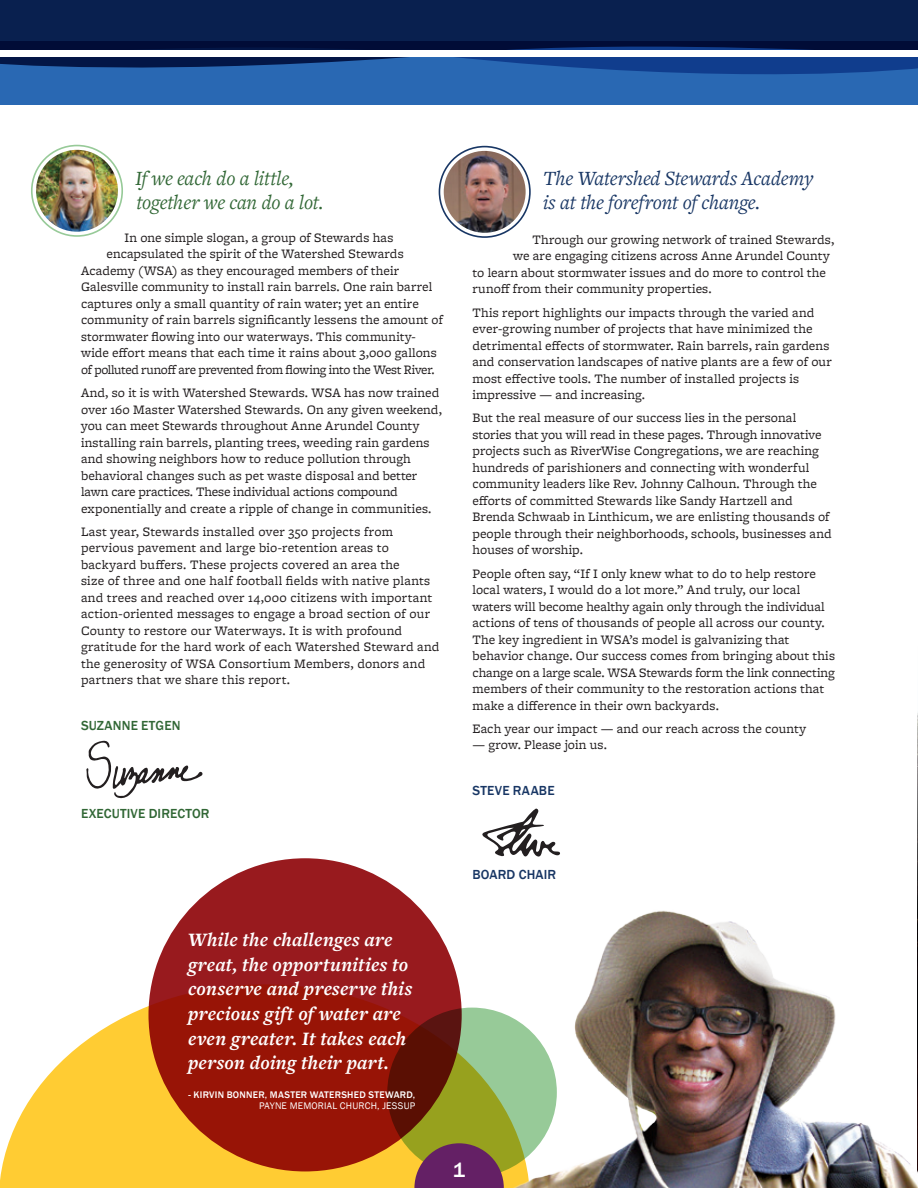
<style>
.page{position:relative;width:918px;height:1188px;background:#fff}
.page>*{position:absolute;margin:0;border:0;box-sizing:border-box;transform-origin:0 0}
.t1{font:italic 21px/24px "Freight Text Pro";letter-spacing:-.015em;color:#183664}
.t2{font:italic 21px/24px "Freight Text Pro";letter-spacing:-.015em;color:#316735}
.Intro_text{font:500 21px "Franklin Gothic";color:#fff}
.t3{font:italic 700 19.65px/24.6px "Freight Text Pro";letter-spacing:.015em;color:#fff}
.IMPACT_B1{font:13.5px/16.5px "Freight Micro Pro";letter-spacing:.01em;color:#231f20}
.IMPACT_B1-2{font:13.5px "Freight Micro Pro";letter-spacing:-.025em;color:#231f20}
.t4{font:500 13.5px "Franklin Gothic";letter-spacing:.01em;color:#316735}
.t5{font:500 13.5px "Franklin Gothic";letter-spacing:.015em;color:#183664}
.t6{font:500 9.9px/11.9px "Franklin Gothic";letter-spacing:.025em;color:#fff;text-align:right}
.s1{font-weight:400}
</style>
<div class="page">
<img style="left:917px;top:713px;width:1px;height:191px">
<svg style="left:0;top:986px;width:471px;height:202px;fill:#fc3"></svg>
<div style="left:148px;top:858px;width:314px;height:313px;background:linear-gradient(to bottom,#991d25,#981200);border-radius:50%"></div>
<svg style="left:387px;top:1008px;width:170px;height:169px;background:#724c16"></svg>
<div style="left:0;top:41px;width:918px;height:63px;background:#2968b3"></div>
<svg style="left:604px;top:69px;width:304px;height:6px;fill:#103d8d"></svg>
<svg style="left:0;top:0;width:918px;height:69px;background:#0a2356"></svg>
<svg style="left:414px;top:1143px;width:57px;height:45px;background:#723958"></svg>
<img style="left:36px;top:150px;width:82px;height:82px;border-radius:41px">
<div style="left:31px;top:145px;width:92px;height:92px;border:2px solid #97ca98;border-radius:50%"></div>
<img style="left:444px;top:151px;width:82px;height:82px;border-radius:41px">
<div style="left:439px;top:146px;width:92px;height:92px;border:2px solid #183664;border-radius:50%"></div>
<img style="left:471px;top:904px;width:447px;height:284px">
<svg style="left:482px;top:809px;width:78px;height:48px"></svg>
<div style="left:0;top:50px;width:918px;height:7px;background:#fff"></div>
<svg style="left:86px;top:741px;width:116px;height:57px"></svg>
<p class="t2" style="left:135px;top:166px;width:190px">If we each do a little, together we can do a lot.</p>
<p class="IMPACT_B1" style="left:124px;top:229px;width:270px">In one simple slogan, a group of Stewards has</p>
<p class="IMPACT_B1" style="left:106px;top:245px;width:299px">encapsulated the spirit of the Watershed Stewards</p>
<p class="IMPACT_B1" style="left:81px;top:262px;width:320px">Academy (WSA) as they encouraged members of their</p>
<p class="IMPACT_B1" style="left:81px;top:278px;width:353px">Galesville community to install rain barrels. One rain barrel</p>
<p class="IMPACT_B1" style="left:81px;top:295px;width:339px">captures only a small quantity of rain water; yet an entire</p>
<p class="IMPACT_B1" style="left:81px;top:311px;width:363px">community of rain barrels significantly lessens the amount of</p>
<p class="IMPACT_B1" style="left:81px;top:328px;width:336px">stormwater flowing into our waterways. This community-</p>
<p class="IMPACT_B1" style="left:81px;top:344px;width:357px">wide effort means that each time it rains about 3,000 gallons</p>
<p class="IMPACT_B1-2" style="left:81px;top:360px;width:355px">of polluted runoff are prevented from flowing into the West River.</p>
<p class="IMPACT_B1" style="left:81px;top:384px;width:363px">And, so it is with Watershed Stewards. WSA has now trained over 160 Master Watershed Stewards. On any given weekend, you can meet Stewards throughout Anne Arundel County installing rain barrels, planting trees, weeding rain gardens and showing neighbors how to reduce pollution through behavioral changes such as pet waste disposal and better lawn care practices. These individual actions compound exponentially and create a ripple of change in communities.</p>
<p class="IMPACT_B1" style="left:81px;top:523px;width:360px">Last year, Stewards installed over 350 projects from pervious pavement and large bio-retention areas to backyard buffers. These projects covered an area the<br>size of three and one half football fields with native plants and trees and reached over 14,000 citizens with important action-oriented messages to engage a broad section of our County to restore our Waterways. It is with profound gratitude for the hard work of each Watershed Steward and the generosity of WSA Consortium Members, donors and partners that we share this report.</p>
<p class="t4" style="left:81px;top:717px;width:101px">SUZANNE ETGEN</p>
<p class="t4" style="left:81px;top:805px;width:130px">EXECUTIVE DIRECTOR</p>
<p class="t1" style="left:543px;top:166px;width:272px">The Watershed Stewards Academy is at the forefront of change.</p>
<p class="IMPACT_B1" style="left:532px;top:231px;width:303px">Through our growing network of trained Stewards,</p>
<p class="IMPACT_B1" style="left:513px;top:247px;width:318px">we are engaging citizens across Anne Arundel County</p>
<p class="IMPACT_B1" style="left:472px;top:264px;width:355px">to learn about stormwater issues and do more to control the</p>
<p class="IMPACT_B1" style="left:472px;top:280px;width:241px">runoff from their community properties.</p>
<p class="IMPACT_B1" style="left:472px;top:303px;width:361px">This report highlights our impacts through the varied and ever-growing number of projects that have minimized the detrimental effects of stormwater. Rain barrels, rain gardens and conservation landscapes of native plants are a few of our most effective tools. The number of installed projects is impressive — and increasing.</p>
<p class="IMPACT_B1" style="left:472px;top:409px;width:361px">But the real measure of our success lies in the personal stories that you will read in these pages. Through innovative projects such as RiverWise Congregations, we are reaching hundreds of parishioners and connecting with wonderful community leaders like Rev. Johnny Calhoun. Through the efforts of committed Stewards like Sandy Hartzell and Brenda Schwaab in Linthicum, we are enlisting thousands of people through their neighborhoods, schools, businesses and houses of worship.</p>
<p class="IMPACT_B1" style="left:472px;top:564px;width:364px">People often say, “If I only knew what to do to help restore local waters, I would do a lot more.” And truly, our local waters will become healthy again only through the individual actions of tens of thousands of people all across our county.<br>The key ingredient in WSA’s model is galvanizing that behavior change. Our success comes from bringing about this change on a large scale. WSA Stewards form the link connecting members of their community to the restoration actions that make a difference in their own backyards.</p>
<p class="IMPACT_B1" style="left:472px;top:720px;width:335px">Each year our impact — and our reach across the county</p>
<p class="IMPACT_B1" style="left:472px;top:736px;width:136px">— grow. Please join us.</p>
<p class="t5" style="left:472px;top:782px;width:84px">STEVE RAABE</p>
<p class="t5" style="left:472px;top:866px;width:85px">BOARD CHAIR</p>
<p class="t3" style="left:188px;top:927px;width:226px">While the challenges are great, the opportunities to conserve and preserve this precious gift of water are even greater. It takes each person doing their part.</p>
<p class="t6" style="left:189px;top:1089px;width:228px">- KIRVIN BONNER, MASTER WATERSHED STEWARD,<br><span class="s1">PAYNE MEMORIAL CHURCH, JESSUP</span></p>
<p class="Intro_text" style="left:453px;top:1157px;width:14px">1</p>
</div>
